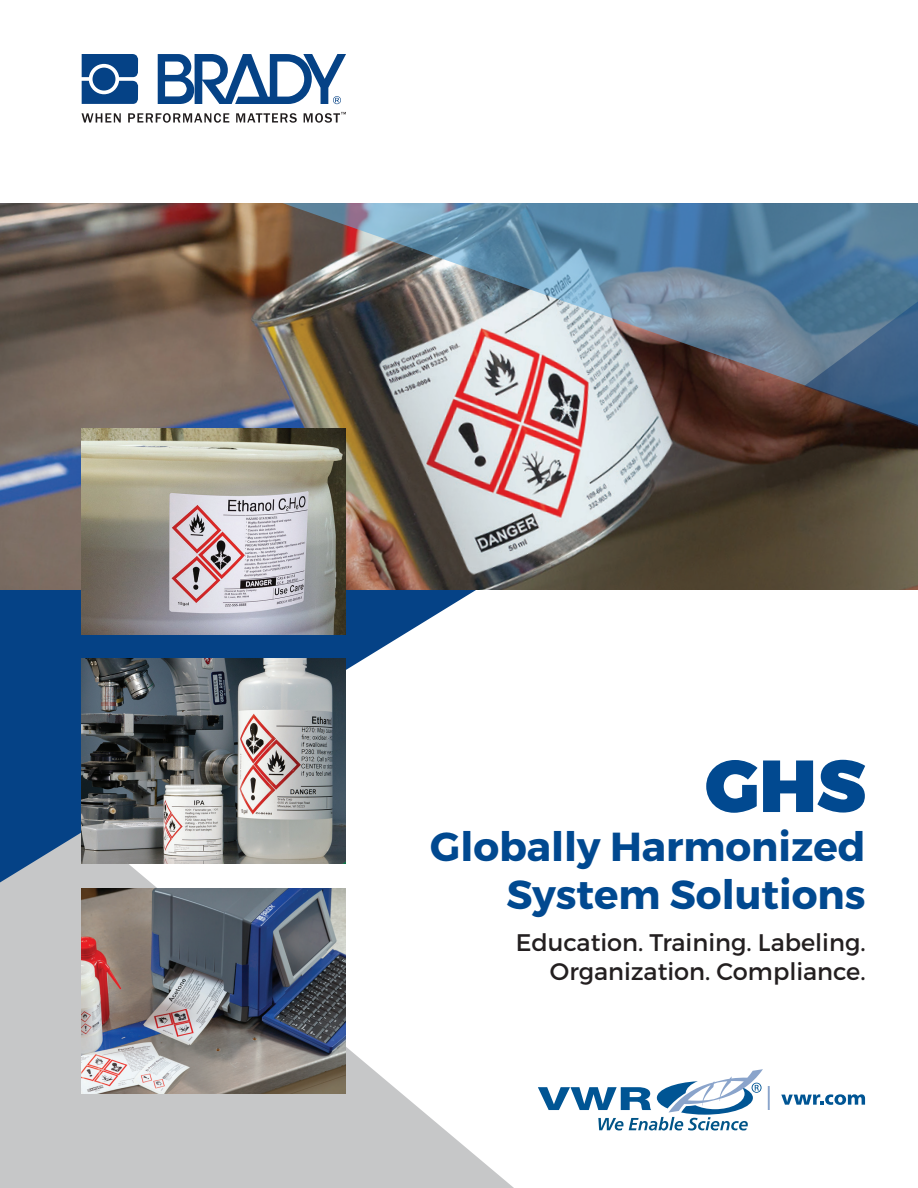
<style>
.page{position:relative;width:918px;height:1188px;background:#fff}
.page>*{position:absolute;margin:0;border:0;box-sizing:border-box;transform-origin:0 0}
.t1{font:900 73.5px "Montserrat";color:#014990}
.t2{font:700 40.5px/48.6px "Montserrat";color:#014990;text-align:right}
.t3{font:24px/28.5px "Montserrat";color:#231f20;text-align:right}
</style>
<div class="page">
<svg style="left:0;top:882px;width:603px;height:306px"></svg>
<svg style="left:0;top:590px;width:476px;height:292px"></svg>
<img style="left:0;top:203px;width:918px;height:387px">
<svg style="left:82px;top:54px;width:56px;height:50px;background:#31639b"></svg>
<div style="left:93px;top:68px;width:22px;height:23px;background:#054286;border-radius:50%"></div>
<svg style="left:158px;top:54px;width:188px;height:51px"></svg>
<svg style="left:82px;top:113px;width:39px;height:10px"></svg>
<svg style="left:128px;top:113px;width:101px;height:10px"></svg>
<svg style="left:236px;top:113px;width:61px;height:10px"></svg>
<svg style="left:304px;top:112px;width:42px;height:11px"></svg>
<img style="left:82px;top:429px;width:263px;height:205px">
<img style="left:82px;top:659px;width:263px;height:205px">
<img style="left:82px;top:888px;width:263px;height:206px">
<img style="left:282px;top:203px;width:636px;height:235px">
<svg style="left:804px;top:295px;width:114px;height:135px;background:#445d76"></svg>
<svg style="left:781px;top:1094px;width:84px;height:11px"></svg>
<hr style="left:768px;top:1086px;width:2px;height:24px;background:#8aa4cb">
<svg style="left:538px;top:1069px;width:225px;height:61px"></svg>
<h1 class="t1" style="left:705px;top:740px;width:162px">GHS</h1>
<h2 class="t2" style="left:430px;top:823px;width:437px">Globally Harmonized<br>System Solutions</h2>
<p class="t3" style="left:516px;top:928px;width:351px">Education. Training. Labeling.<br>Organization. Compliance.</p>
</div>
